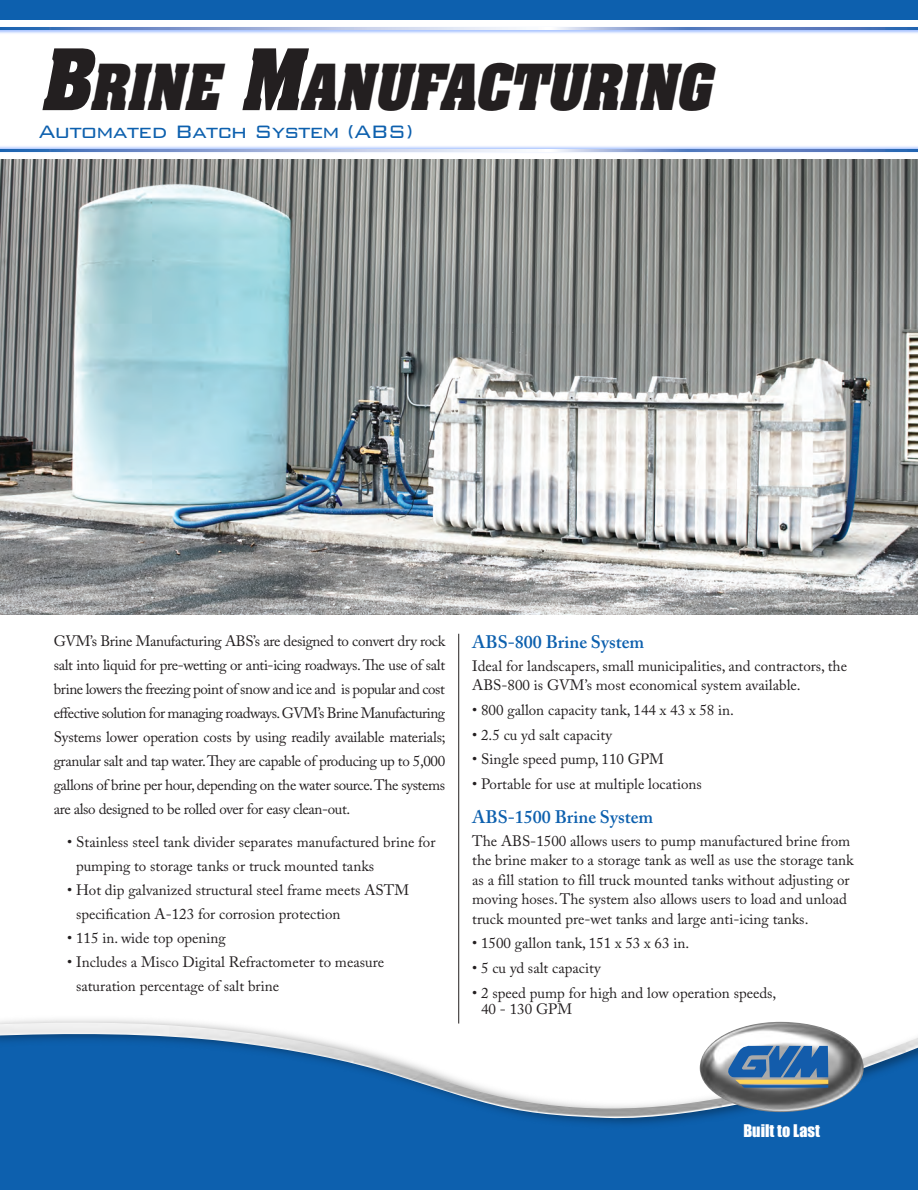
<style>
.page{position:relative;width:918px;height:1190px;background:#fff}
.page>*{position:absolute;margin:0;border:0;box-sizing:border-box;transform-origin:0 0}
.t1{font:italic 700 54px "Aachen";color:#231f20;scale:.9 1}
.t2{font:300 24px "Bank Gothic";letter-spacing:-.05em;color:#0d60ae}
.t3{font:600 18px "Adobe Caslon Pro";color:#0d60ae}
.t4{font:16.05px "Impact";color:#fff}
.t5{font:15px/24px "Adobe Caslon Pro";color:#231f20}
.s1{font-size:72px}
</style>
<div class="page">
<img style="left:0;top:159px;width:918px;height:455px">
<img style="left:0;top:964px;width:918px;height:225px">
<img style="left:0;top:1020px;width:918px;height:99px">
<img style="left:700px;top:1021px;width:164px;height:90px;border-radius:50%">
<svg style="left:728px;top:1045px;width:100px;height:42px;background:#567fa4"></svg>
<img style="left:0;top:27px;width:918px;height:7px">
<img style="left:0;top:28px;width:918px;height:2px">
<img style="left:0;top:146px;width:918px;height:7px">
<img style="left:0;top:149px;width:918px;height:2px">
<div style="left:0;top:0;width:918px;height:19px;background:#0d60ae"></div>
<hr style="left:458px;top:633px;width:1px;height:390px;background:#231f20">
<h1 class="t1" style="left:40px;top:60px;width:755px"><span class="s1">B</span>RINE <span class="s1">M</span>ANUFACTURING</h1>
<h2 class="t2" style="left:38px;top:113px;width:377px">Automated Batch System (ABS)</h2>
<p class="t5" style="left:54px;top:630px;width:393px;text-align:justify">GVM’s Brine Manufacturing ABS’s are designed to convert dry rock salt into liquid for pre-wetting or anti-icing roadways. The use of salt brine lowers the freezing point of snow and ice and is popular and cost effective solution for managing roadways. GVM’s Brine Manufacturing Systems lower operation costs by using readily available materials; granular salt and tap water. They are capable of producing up to 5,000 gallons of brine per hour, depending on the water source. The systems are also designed to be rolled over for easy clean-out.</p>
<p class="t5" style="left:76px;top:831px;width:361px;text-indent:-9px">• Stainless steel tank divider separates manufactured brine for pumping to storage tanks or truck mounted tanks</p>
<p class="t5" style="left:76px;top:879px;width:335px;text-indent:-9px">• Hot dip galvanized structural steel frame meets ASTM specification A-123 for corrosion protection</p>
<p class="t5" style="left:67px;top:927px;width:160px">• 115 in. wide top opening</p>
<p class="t5" style="left:76px;top:951px;width:310px;text-indent:-9px">• Includes a Misco Digital Refractometer to measure saturation percentage of salt brine</p>
<p class="t3" style="left:472px;top:635px;width:174px">ABS-800 Brine System</p>
<p class="t5" style="left:472px;top:657px;width:376px;line-height:19.5px">Ideal for landscapers, small municipalities, and contractors, the<br>ABS-800 is GVM’s most economical system available.</p>
<p class="t5" style="left:472px;top:699px;width:263px">• 800 gallon capacity tank, 144 x 43 x 58 in.</p>
<p class="t5" style="left:472px;top:724px;width:141px">• 2.5 cu yd salt capacity</p>
<p class="t5" style="left:472px;top:749px;width:193px">• Single speed pump, 110 GPM</p>
<p class="t5" style="left:472px;top:773px;width:231px">• Portable for use at multiple locations</p>
<p class="t3" style="left:472px;top:810px;width:183px">ABS-1500 Brine System</p>
<p class="t5" style="left:472px;top:832px;width:383px;line-height:19.5px">The ABS-1500 allows users to pump manufactured brine from the brine maker to a storage tank as well as use the storage tank as a fill station to fill truck mounted tanks without adjusting or moving hoses. The system also allows users to load and unload truck mounted pre-wet tanks and large anti-icing tanks.</p>
<p class="t5" style="left:472px;top:932px;width:219px">• 1500 gallon tank, 151 x 53 x 63 in.</p>
<p class="t5" style="left:472px;top:957px;width:130px">• 5 cu yd salt capacity</p>
<p class="t5" style="left:481px;top:986px;width:297px;line-height:15.8px;text-indent:-9px">• 2 speed pump for high and low operation speeds,<br>40 - 130 GPM</p>
<p class="t4" style="left:743px;top:1122px;width:78px">Built to Last</p>
</div>
